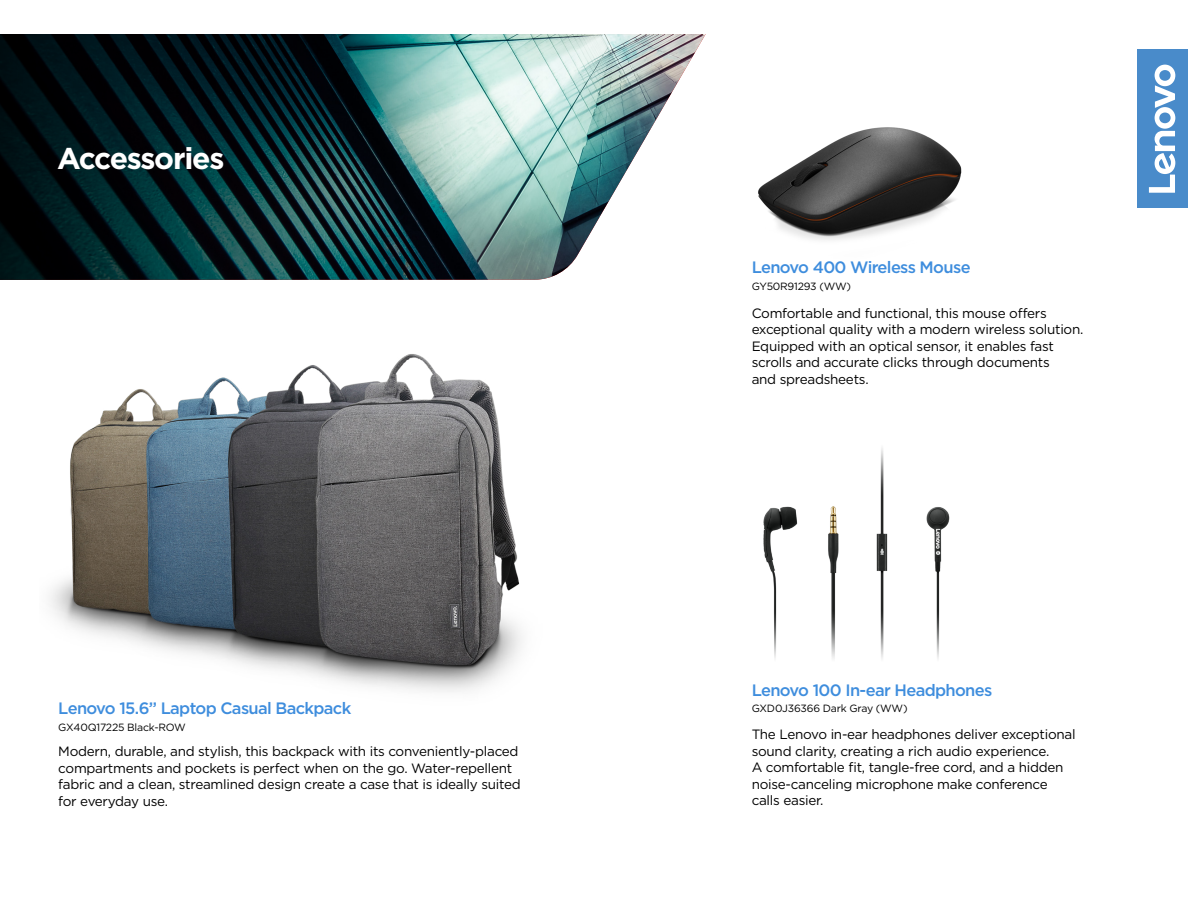
<style>
.page{position:relative;width:1188px;height:918px;background:#fff}
.page>*{position:absolute;margin:0;border:0;box-sizing:border-box;transform-origin:0 0}
.t1{font:700 30px "Gotham";letter-spacing:-.04em;color:#fff}
.t2{font:500 16.5px "Gotham";letter-spacing:-.04em;color:#3e8ddd}
.body_01{font:13.5px/16.5px "Gotham";letter-spacing:-.02em;color:#000}
.t3{font:10.5px "Gotham";letter-spacing:-.02em;color:#000}
</style>
<div class="page">
<img style="left:543px;top:34px;width:163px;height:245px">
<svg style="left:0;top:34px;width:543px;height:246px;background:#294548"></svg>
<div style="left:1137px;top:50px;width:51px;height:158px;background:#498bca"></div>
<svg style="left:1149px;top:65px;width:26px;height:128px"></svg>
<img style="left:758px;top:127px;width:204px;height:113px">
<img style="left:763px;top:448px;width:187px;height:211px">
<img style="left:50px;top:354px;width:472px;height:338px">
<p class="t1" style="left:57px;top:138px;width:169px">Accessories</p>
<p class="t2" style="left:58px;top:698px;width:295px">Lenovo 15.6” Laptop Casual Backpack</p>
<p class="t3" style="left:58px;top:720px;width:129px">GX40Q17225 Black-ROW</p>
<p class="body_01" style="left:58px;top:743px;width:464px">Modern, durable, and stylish, this backpack with its conveniently-placed compartments and pockets is perfect when on the go. Water-repellent fabric and a clean, streamlined design create a case that is ideally suited for everyday use.</p>
<p class="t2" style="left:752px;top:257px;width:220px">Lenovo 400 Wireless Mouse</p>
<p class="t3" style="left:752px;top:279px;width:101px">GY50R91293 (WW)</p>
<p class="body_01" style="left:752px;top:304px;width:333px">Comfortable and functional, this mouse offers exceptional quality with a modern wireless solution.<br>Equipped with an optical sensor, it enables fast scrolls and accurate clicks through documents<br>and spreadsheets.</p>
<p class="t2" style="left:752px;top:679px;width:242px">Lenovo 100 In-ear Headphones</p>
<p class="t3" style="left:752px;top:702px;width:157px">GXD0J36366 Dark Gray (WW)</p>
<p class="body_01" style="left:752px;top:726px;width:325px">The Lenovo in-ear headphones deliver exceptional</p>
<p class="body_01" style="left:752px;top:743px;width:299px">sound clarity, creating a rich audio experience.</p>
<p class="body_01" style="left:752px;top:759px;width:313px">A comfortable fit, tangle-free cord, and a hidden</p>
<p class="body_01" style="left:752px;top:776px;width:298px">noise-canceling microphone make conference</p>
<p class="body_01" style="left:752px;top:792px;width:73px">calls easier.</p>
</div>
